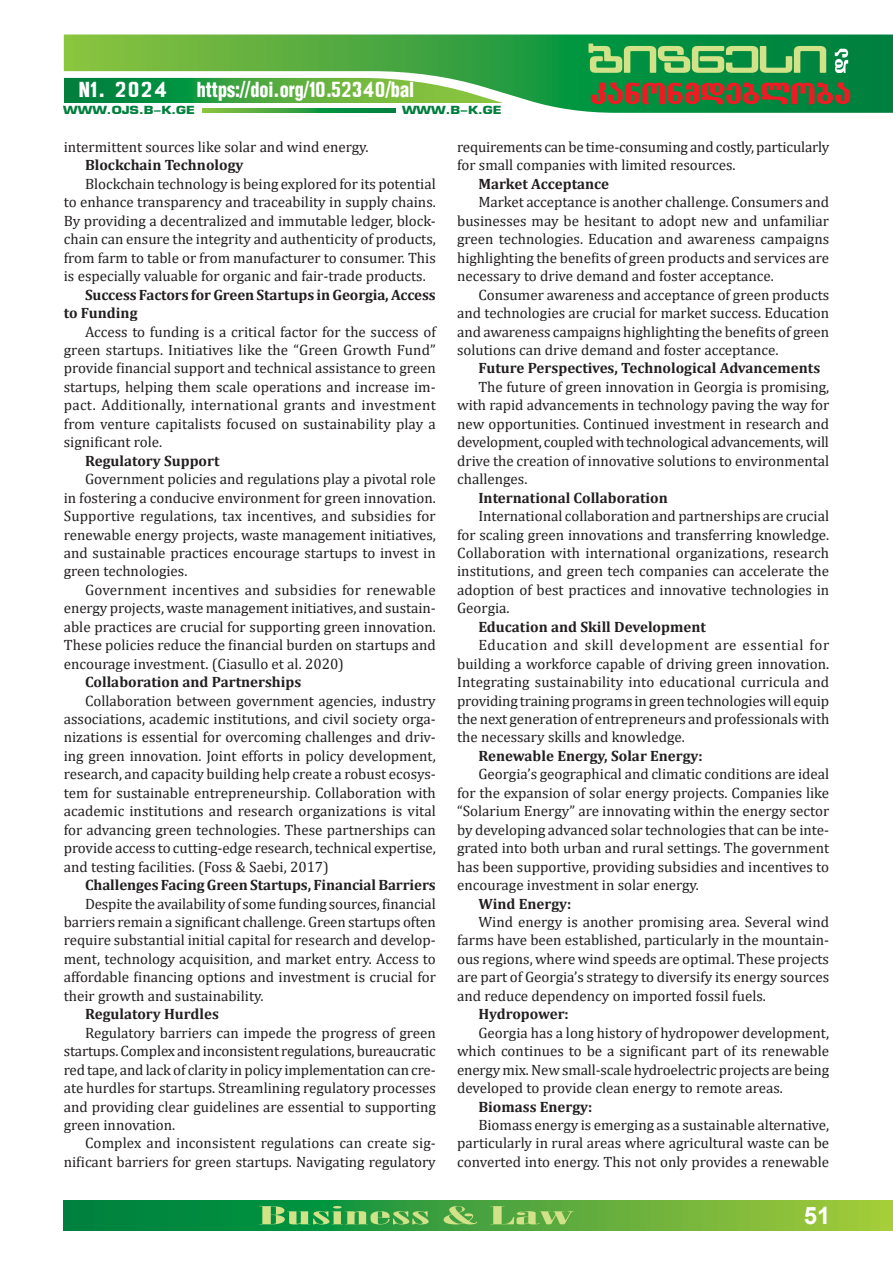
<style>
.page{position:relative;width:893px;height:1263px;background:#fff}
.page>*{position:absolute;margin:0;border:0;box-sizing:border-box;transform-origin:0 0}
.t1{font:700 24px "Arial";color:#fff}
.t2{font:19.5px "Ps Balavari M";color:#fff;scale:.9 1}
.t3{font:19.5px "Ps Balavari M";color:#fff}
.t4{font:15px/18.5px "Cambria";color:#231f20;text-align:justify}
.t5{font:700 15px/18.5px "Cambria";color:#231f20}
.t6{font:700 10.95px "Europe";color:#007f3d;scale:1.21 1}
</style>
<div class="page">
<svg style="left:64px;top:1200px;width:829px;height:30px;background:#4aa53d"></svg>
<svg style="left:259px;top:1206px;width:315px;height:18px;background:#69b558"></svg>
<svg style="left:64px;top:34px;width:829px;height:12px;background:#3ba347"></svg>
<svg style="left:64px;top:46px;width:829px;height:67px;background:#5da75c"></svg>
<div style="left:588px;top:44px;width:5px;height:9px;background:#d2e288"></div>
<h2 class="t3" style="left:79px;top:80px;width:92px">N1. 2024</h2>
<h2 class="t2" style="left:197px;top:80px;width:243px">https://doi.org/10.52340/bal</h2>
<p class="t6" style="left:63px;top:103px;width:110px">WWW.OJS.B-K.GE</p>
<p class="t6" style="left:402px;top:103px;width:84px">WWW.B-K.GE</p>
<p class="t4" style="left:64px;top:138px;width:306px">intermittent sources like solar and wind energy.</p>
<p class="t5" style="left:85px;top:156px;width:160px">Blockchain Technology</p>
<p class="t4" style="left:64px;top:174px;width:374px;text-indent:21px">Blockchain technology is being explored for its potential to enhance transparency and traceability in supply chains.<br>By providing a decentralized and immutable ledger, block&shy;chain can ensure the integrity and authenticity of products, from farm to table or from manufacturer to consumer. This is especially valuable for organic and fair-trade products.</p>
<p class="t5" style="left:64px;top:285px;width:373px;text-indent:21px">Success Factors for Green Startups in Georgia, Access to Funding</p>
<p class="t4" style="left:64px;top:322px;width:374px;text-indent:21px">Access to funding is a critical factor for the success of green startups. Initiatives like the “Green Growth Fund” provide financial support and technical assistance to green startups, helping them scale operations and increase im&shy;pact. Additionally, international grants and investment from venture capitalists focused on sustainability play a significant role.</p>
<p class="t5" style="left:85px;top:451px;width:136px">Regulatory Support</p>
<p class="t4" style="left:64px;top:470px;width:374px;text-indent:21px">Government policies and regulations play a pivotal role in fostering a conducive environment for green innovation.<br>Supportive regulations, tax incentives, and subsidies for renewable energy projects, waste management initiatives, and sustainable practices encourage startups to invest in green technologies.</p>
<p class="t4" style="left:64px;top:580px;width:374px;text-indent:21px">Government incentives and subsidies for renewable energy projects, waste management initiatives, and sustain&shy;able practices are crucial for supporting green innovation.<br>These policies reduce the financial burden on startups and encourage investment. (Ciasullo et al. 2020)</p>
<p class="t5" style="left:85px;top:672px;width:218px">Collaboration and Partnerships</p>
<p class="t4" style="left:64px;top:691px;width:374px;text-indent:21px">Collaboration between government agencies, industry associations, academic institutions, and civil society orga&shy;nizations is essential for overcoming challenges and driv&shy;ing green innovation. Joint efforts in policy development, research, and capacity building help create a robust ecosys&shy;tem for sustainable entrepreneurship. Collaboration with academic institutions and research organizations is vital for advancing green technologies. These partnerships can provide access to cutting-edge research, technical expertise, and testing facilities. (Foss &amp; Saebi, 2017)</p>
<p class="t5" style="left:85px;top:875px;width:352px">Challenges Facing Green Startups, Financial Barriers</p>
<p class="t4" style="left:64px;top:894px;width:374px;text-indent:21px">Despite the availability of some funding sources, financial barriers remain a significant challenge. Green startups often require substantial initial capital for research and develop&shy;ment, technology acquisition, and market entry. Access to affordable financing options and investment is crucial for their growth and sustainability.</p>
<p class="t5" style="left:85px;top:1004px;width:135px">Regulatory Hurdles</p>
<p class="t4" style="left:64px;top:1023px;width:374px;text-indent:21px">Regulatory barriers can impede the progress of green startups. Complex and inconsistent regulations, bureaucratic red tape, and lack of clarity in policy implementation can cre&shy;ate hurdles for startups. Streamlining regulatory processes and providing clear guidelines are essential to supporting green innovation.</p>
<p class="t4" style="left:64px;top:1134px;width:374px;text-align:right">Complex and inconsistent regulations can create sig&shy;nificant barriers for green startups. Navigating regulatory</p>
<p class="t4" style="left:457px;top:138px;width:374px">requirements can be time-consuming and costly, particularly for small companies with limited resources.</p>
<p class="t5" style="left:478px;top:174px;width:132px">Market Acceptance</p>
<p class="t4" style="left:457px;top:193px;width:374px;text-indent:21px">Market acceptance is another challenge. Consumers and businesses may be hesitant to adopt new and unfamiliar green technologies. Education and awareness campaigns highlighting the benefits of green products and services are necessary to drive demand and foster acceptance.</p>
<p class="t4" style="left:457px;top:285px;width:374px;text-indent:21px">Consumer awareness and acceptance of green products and technologies are crucial for market success. Education and awareness campaigns highlighting the benefits of green solutions can drive demand and foster acceptance.</p>
<p class="t5" style="left:478px;top:359px;width:343px">Future Perspectives, Technological Advancements</p>
<p class="t4" style="left:457px;top:377px;width:374px;text-indent:21px">The future of green innovation in Georgia is promising, with rapid advancements in technology paving the way for new opportunities. Continued investment in research and development, coupled with technological advancements, will drive the creation of innovative solutions to environmental challenges.</p>
<p class="t5" style="left:478px;top:488px;width:191px">International Collaboration</p>
<p class="t4" style="left:457px;top:507px;width:374px;text-indent:21px">International collaboration and partnerships are crucial for scaling green innovations and transferring knowledge.<br>Collaboration with international organizations, research institutions, and green tech companies can accelerate the adoption of best practices and innovative technologies in Georgia.</p>
<p class="t5" style="left:478px;top:617px;width:229px">Education and Skill Development</p>
<p class="t4" style="left:457px;top:636px;width:374px;text-indent:21px">Education and skill development are essential for building a workforce capable of driving green innovation.<br>Integrating sustainability into educational curricula and providing training programs in green technologies will equip the next generation of entrepreneurs and professionals with the necessary skills and knowledge.</p>
<p class="t5" style="left:478px;top:746px;width:226px">Renewable Energy, Solar Energy:</p>
<p class="t4" style="left:457px;top:765px;width:374px;text-indent:21px">Georgia’s geographical and climatic conditions are ideal for the expansion of solar energy projects. Companies like “Solarium Energy” are innovating within the energy sector by developing advanced solar technologies that can be inte&shy;grated into both urban and rural settings. The government has been supportive, providing subsidies and incentives to encourage investment in solar energy.</p>
<p class="t5" style="left:478px;top:894px;width:94px">Wind Energy:</p>
<p class="t4" style="left:457px;top:912px;width:374px;text-indent:21px">Wind energy is another promising area. Several wind farms have been established, particularly in the mountain&shy;ous regions, where wind speeds are optimal. These projects are part of Georgia’s strategy to diversify its energy sources and reduce dependency on imported fossil fuels.</p>
<p class="t5" style="left:478px;top:1004px;width:92px">Hydropower:</p>
<p class="t4" style="left:457px;top:1023px;width:374px;text-indent:21px">Georgia has a long history of hydropower development, which continues to be a significant part of its renewable energy mix. New small-scale hydroelectric projects are being developed to provide clean energy to remote areas.</p>
<p class="t5" style="left:478px;top:1097px;width:115px">Biomass Energy:</p>
<p class="t4" style="left:457px;top:1115px;width:374px;text-indent:21px">Biomass energy is emerging as a sustainable alternative, particularly in rural areas where agricultural waste can be converted into energy. This not only provides a renewable</p>
<h1 class="t1" style="left:804px;top:1198px;width:28px">51</h1>
</div>
